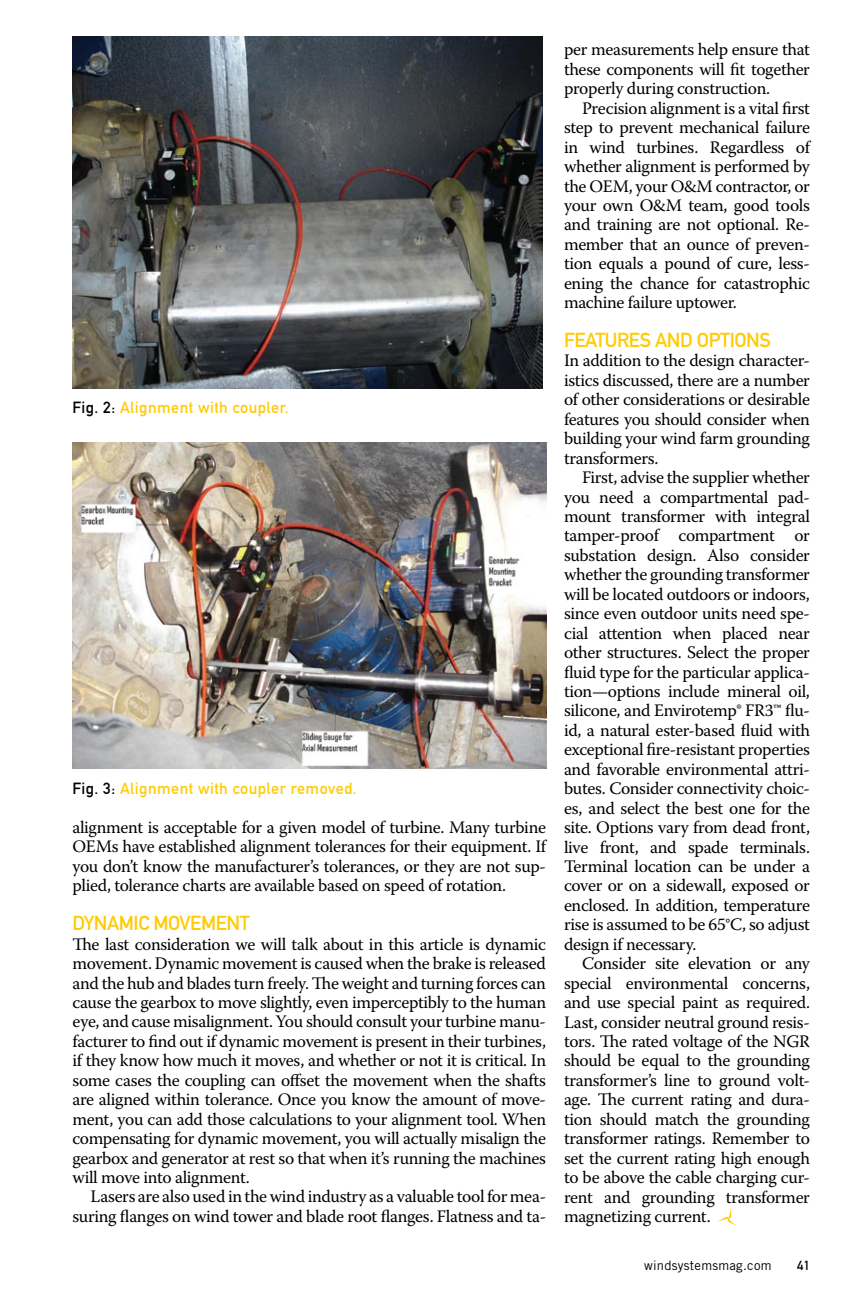
<style>
.page{position:relative;width:846px;height:1296px;background:#fff}
.page>*{position:absolute;margin:0;border:0;box-sizing:border-box;transform-origin:0 0}
.t1{font:20px "DIN Mittelschrift Alternate";letter-spacing:-.02em;color:#ffcb05}
.t2{font:17.6px/19.4px "Warnock Pro";letter-spacing:-.02em;color:#000;text-align:justify}
.t3{font:16px "DIN Mittelschrift Alternate";letter-spacing:.03em;color:#ffcb05}
.t4{font:13px "Trade Gothic";letter-spacing:.02em;color:#000}
.t5{font:13px "DIN Mittelschrift Alternate";color:#000}
.s1{color:#000}
</style>
<div class="page">
<img style="left:72px;top:36px;width:471px;height:353px">
<img style="left:72px;top:443px;width:474px;height:326px">
<svg style="left:718px;top:1208px;width:18px;height:18px"></svg>
<p class="t3" style="left:72px;top:398px;width:218px"><span class="s1">Fig. 2:</span> Alignment with coupler.</p>
<p class="t3" style="left:72px;top:779px;width:286px"><span class="s1">Fig. 3:</span> Alignment with coupler removed.</p>
<p class="t2" style="left:72px;top:817px;width:475px">alignment is acceptable for a given model of turbine. Many turbine OEMs have established alignment tolerances for their equipment. If you don’t know the manufacturer’s tolerances, or they are not sup&shy;plied, tolerance charts are available based on speed of rotation.</p>
<p class="t1" style="left:72px;top:911px;width:174px">Dynam ic Movement</p>
<p class="t2" style="left:72px;top:934px;width:475px">The last consideration we will talk about in this article is dynamic movement. Dynamic movement is caused when the brake is released and the hub and blades turn freely. The weight and turning forces can cause the gearbox to move slightly, even imperceptibly to the human eye, and cause misalignment. You should consult your turbine manu&shy;facturer to find out if dynamic movement is present in their turbines, if they know how much it moves, and whether or not it is critical. In some cases the coupling can offset the movement when the shafts are aligned within tolerance. Once you know the amount of move&shy;ment, you can add those calculations to your alignment tool. When compensating for dynamic movement, you will actually misalign the gearbox and generator at rest so that when it’s running the machines will move into alignment.</p>
<p class="t2" style="left:72px;top:1187px;width:475px;text-align:right">Lasers are also used in the wind industry as a valuable tool for mea&shy;suring flanges on wind tower and blade root flanges. Flatness and ta-</p>
<p class="t2" style="left:564px;top:40px;width:247px">per measurements help ensure that these components will fit together properly during construction.</p>
<p class="t2" style="left:564px;top:98px;width:248px;text-indent:18px">Precision alignment is a vital first step to prevent mechanical failure in wind turbines. Regardless of whether alignment is performed by the OEM, your O&amp;M contractor, or your own O&amp;M team, good tools and training are not optional. Re&shy;member that an ounce of preven&shy;tion equals a pound of cure, less&shy;ening the chance for catastrophic machine failure uptower.</p>
<p class="t1" style="left:564px;top:328px;width:209px">Features and Options</p>
<p class="t2" style="left:564px;top:351px;width:248px">In addition to the design character&shy;istics discussed, there are a number of other considerations or desirable features you should consider when building your wind farm grounding transformers.</p>
<p class="t2" style="left:564px;top:467px;width:248px;text-indent:18px">First, advise the supplier whether you need a compartmental pad&shy;mount transformer with integral tamper-proof compartment or substation design. Also consider whether the grounding transformer will be located outdoors or indoors, since even outdoor units need spe&shy;cial attention when placed near other structures. Select the proper fluid type for the particular applica&shy;tion—options include mineral oil, silicone, and Envirotemp® FR3™ flu&shy;id, a natural ester-based fluid with exceptional fire-resistant properties and favorable environmental attri&shy;butes. Consider connectivity choic&shy;es, and select the best one for the site. Options vary from dead front, live front, and spade terminals.<br>Terminal location can be under a cover or on a sidewall, exposed or enclosed. In addition, temperature rise is assumed to be 65°C, so adjust design if necessary.</p>
<p class="t2" style="left:564px;top:953px;width:248px;text-indent:18px">Consider site elevation or any special environmental concerns, and use special paint as required.<br>Last, consider neutral ground resis&shy;tors. The rated voltage of the NGR should be equal to the grounding transformer’s line to ground volt&shy;age. The current rating and dura&shy;tion should match the grounding transformer ratings. Remember to set the current rating high enough to be above the cable charging cur&shy;rent and grounding transformer magnetizing current.</p>
<p class="t4" style="left:644px;top:1258px;width:129px">windsystemsmag.com</p>
<p class="t5" style="left:797px;top:1258px;width:14px">41</p>
</div>
